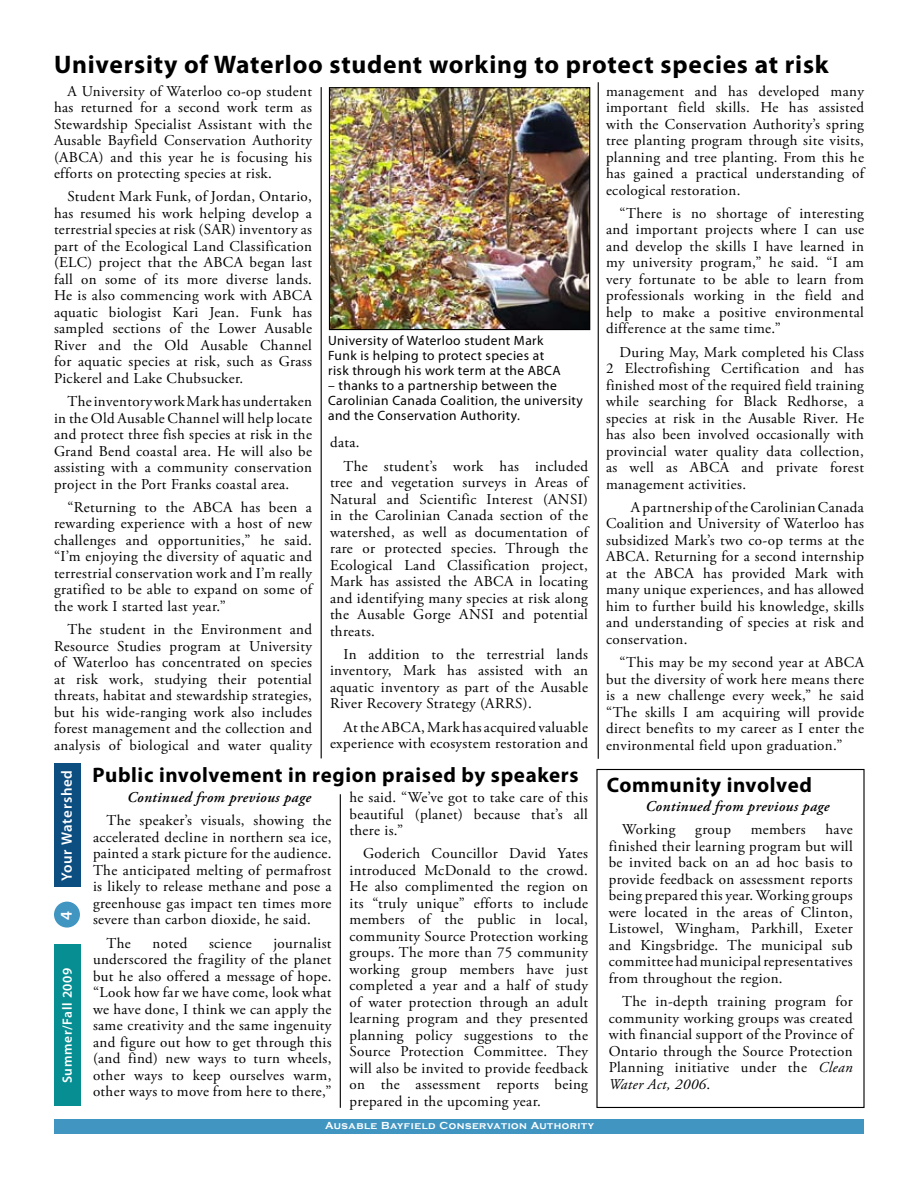
<style>
.page{position:relative;width:918px;height:1188px;background:#fff}
.page>*{position:absolute;margin:0;border:0;box-sizing:border-box;transform-origin:0 0}
.t1{font:700 25.5px "Myriad Pro";letter-spacing:.03em;color:#000}
.t2{font:700 21px "Myriad Pro";letter-spacing:.03em;color:#000}
.t3{font:600 16.5px "Myriad Pro";color:#fff}
.t4{font:15px/16.5px "Adobe Garamond Pro";letter-spacing:.025em;color:#000;text-align:justify}
.t5{font:italic 600 15px "Adobe Garamond Pro";letter-spacing:.025em;color:#000}
.t6{font:600 15px "Myriad Pro";letter-spacing:.05em;color:#fff}
.t7{font:13.5px/15px "Myriad Pro";letter-spacing:.03em;color:#000}
.t8{font:600 13.5px "Myriad Pro";letter-spacing:.05em;color:#fff}
.t9{font:700 10.5px "Copperplate Gothic";letter-spacing:.05em;color:#fff}
.s1{font-style:italic}
</style>
<div class="page">
<div style="left:54px;top:944px;width:27px;height:162px;background:#068e92"></div>
<div style="left:54px;top:902px;width:26px;height:26px;background:#4195c1;border-radius:50%"></div>
<div style="left:54px;top:763px;width:27px;height:123px;background:#0d4e81"></div>
<div style="left:54px;top:1119px;width:810px;height:15px;background:#4195c1"></div>
<img style="left:331px;top:89px;width:257px;height:239px">
<div style="left:329px;top:87px;width:261px;height:243px;border:1px solid #000"></div>
<hr style="left:321px;top:87px;width:1px;height:671px;background:#000">
<hr style="left:598px;top:82px;width:1px;height:677px;background:#000">
<hr style="left:340px;top:794px;width:1px;height:314px;background:#000">
<div style="left:596px;top:769px;width:269px;height:339px;border:1px solid #000"></div>
<h1 class="t1" style="left:54px;top:48px;width:776px">University of Waterloo student working to protect species at risk</h1>
<p class="t4" style="left:54px;top:83px;width:260px;text-indent:14px">A University of Waterloo co-op student has returned for a second work term as Stewardship Specialist Assistant with the Ausable Bayfield Conservation Authority (ABCA) and this year he is focusing his efforts on protecting species at risk.</p>
<p class="t4" style="left:54px;top:189px;width:260px;text-indent:14px">Student Mark Funk, of Jordan, Ontario, has resumed his work helping develop a terrestrial species at risk (SAR) inventory as part of the Ecological Land Classification (ELC) project that the ABCA began last fall on some of its more diverse lands.<br>He is also commencing work with ABCA aquatic biologist Kari Jean. Funk has sampled sections of the Lower Ausable River and the Old Ausable Channel for aquatic species at risk, such as Grass Pickerel and Lake Chubsucker.</p>
<p class="t4" style="left:54px;top:394px;width:260px;text-indent:14px">The inventory work Mark has undertaken in the Old Ausable Channel will help locate and protect three fish species at risk in the Grand Bend coastal area. He will also be assisting with a community conservation project in the Port Franks coastal area.</p>
<p class="t4" style="left:54px;top:499px;width:260px;text-indent:14px">“Returning to the ABCA has been a rewarding experience with a host of new challenges and opportunities,” he said. “I’m enjoying the diversity of aquatic and terrestrial conservation work and I’m really gratified to be able to expand on some of the work I started last year.”</p>
<p class="t4" style="left:54px;top:622px;width:260px;text-indent:14px">The student in the Environment and Resource Studies program at University of Waterloo has concentrated on species at risk work, studying their potential threats, habitat and stewardship strategies, but his wide-ranging work also includes forest management and the collection and analysis of biological and water quality</p>
<p class="t7" style="left:328px;top:333px;width:234px">University of Waterloo student Mark<br>Funk is helping to protect species at risk through his work term at the ABCA</p>
<p class="t7" style="left:328px;top:378px;width:256px">– thanks to a partnership between the<br>Carolinian Canada Coalition, the university and the Conservation Authority.</p>
<p class="t4" style="left:344px;top:432px;width:246px;line-height:23.2px;text-indent:-14px">data.<br>The student’s work has included</p>
<p class="t4" style="left:330px;top:475px;width:260px">tree and vegetation surveys in Areas of Natural and Scientific Interest (ANSI) in the Carolinian Canada section of the watershed, as well as documentation of rare or protected species. Through the Ecological Land Classification project, Mark has assisted the ABCA in locating and identifying many species at risk along the Ausable Gorge ANSI and potential threats.</p>
<p class="t4" style="left:330px;top:646px;width:260px;text-indent:14px">In addition to the terrestrial lands inventory, Mark has assisted with an aquatic inventory as part of the Ausable River Recovery Strategy (ARRS).</p>
<p class="t4" style="left:330px;top:719px;width:259px;text-align:right">At the ABCA, Mark has acquired valuable experience with ecosystem restoration and</p>
<p class="t6" style="left:57px;top:881px;width:113px;rotate:-90deg">Your Watershed</p>
<p class="t3" style="left:56px;top:920px;width:10px;rotate:-90deg">4</p>
<p class="t8" style="left:59px;top:1083px;width:117px;rotate:-90deg">Summer/Fall 2009</p>
<h2 class="t2" style="left:93px;top:761px;width:487px">Public involvement in region praised by speakers</h2>
<p class="t5" style="left:127px;top:789px;width:185px">Continued from previous page</p>
<p class="t4" style="left:93px;top:813px;width:240px;text-indent:14px">The speaker’s visuals, showing the accelerated decline in northern sea ice, painted a stark picture for the audience.<br>The anticipated melting of permafrost is likely to release methane and pose a greenhouse gas impact ten times more severe than carbon dioxide, he said.</p>
<p class="t4" style="left:106px;top:935px;width:26px">The</p>
<p class="t4" style="left:153px;top:935px;width:36px">noted</p>
<p class="t4" style="left:209px;top:935px;width:44px">science</p>
<p class="t4" style="left:93px;top:935px;width:240px;text-indent:180px">journalist underscored the fragility of the planet but he also offered a message of hope. “Look how far we have come, look what we have done, I think we can apply the same creativity and the same ingenuity and figure out how to get through this (and find) new ways to turn wheels, other ways to keep ourselves warm, other ways to move from here to there,”</p>
<p class="t4" style="left:350px;top:790px;width:240px">he said. “We’ve got to take care of this beautiful (planet) because that’s all there is.”</p>
<p class="t4" style="left:350px;top:846px;width:240px;text-indent:14px">Goderich Councillor David Yates introduced McDonald to the crowd.<br>He also complimented the region on its “truly unique” efforts to include members of the public in local, community Source Protection working groups. The more than 75 community working group members have just completed a year and a half of study of water protection through an adult learning program and they presented planning policy suggestions to the Source Protection Committee. They will also be invited to provide feedback on the assessment reports being prepared in the upcoming year.</p>
<p class="t9" style="left:325px;top:1120px;width:270px">Ausable Bayfield Conservation Authority</p>
<p class="t4" style="left:606px;top:83px;width:260px">management and has developed many important field skills. He has assisted with the Conservation Authority’s spring tree planting program through site visits, planning and tree planting. From this he has gained a practical understanding of ecological restoration.</p>
<p class="t4" style="left:606px;top:205px;width:260px;text-indent:14px">“There is no shortage of interesting and important projects where I can use and develop the skills I have learned in my university program,” he said. “I am very fortunate to be able to learn from professionals working in the field and help to make a positive environmental difference at the same time.”</p>
<p class="t4" style="left:606px;top:344px;width:260px;text-indent:14px">During May, Mark completed his Class 2 Electrofishing Certification and has finished most of the required field training while searching for Black Redhorse, a species at risk in the Ausable River. He has also been involved occasionally with provincial water quality data collection, as well as ABCA and private forest management activities.</p>
<p class="t4" style="left:606px;top:499px;width:260px;text-indent:25px">A partnership of the Carolinian Canada Coalition and University of Waterloo has subsidized Mark’s two co-op terms at the ABCA. Returning for a second internship at the ABCA has provided Mark with many unique experiences, and has allowed him to further build his knowledge, skills and understanding of species at risk and conservation.</p>
<p class="t4" style="left:606px;top:655px;width:260px;text-indent:14px">“This may be my second year at ABCA but the diversity of work here means there is a new challenge every week,” he said “The skills I am acquiring will provide direct benefits to my career as I enter the environmental field upon graduation.”</p>
<h2 class="t2" style="left:607px;top:771px;width:207px">Community involved</h2>
<p class="t5" style="left:646px;top:798px;width:185px">Continued from previous page</p>
<p class="t4" style="left:622px;top:822px;width:55px">Working</p>
<p class="t4" style="left:695px;top:822px;width:37px">group</p>
<p class="t4" style="left:751px;top:822px;width:57px">members</p>
<p class="t4" style="left:609px;top:822px;width:246px;text-indent:217px">have finished their learning program but will be invited back on an ad hoc basis to provide feedback on assessment reports being prepared this year. Working groups were located in the areas of Clinton, Listowel, Wingham, Parkhill, Exeter and Kingsbridge. The municipal sub committee had municipal representatives from throughout the region.</p>
<p class="t4" style="left:609px;top:994px;width:246px;text-indent:14px">The in-depth training program for community working groups was created with financial support of the Province of Ontario through the Source Protection Planning initiative under the <span class="s1">Clean Water Act, 2006</span>.</p>
</div>
